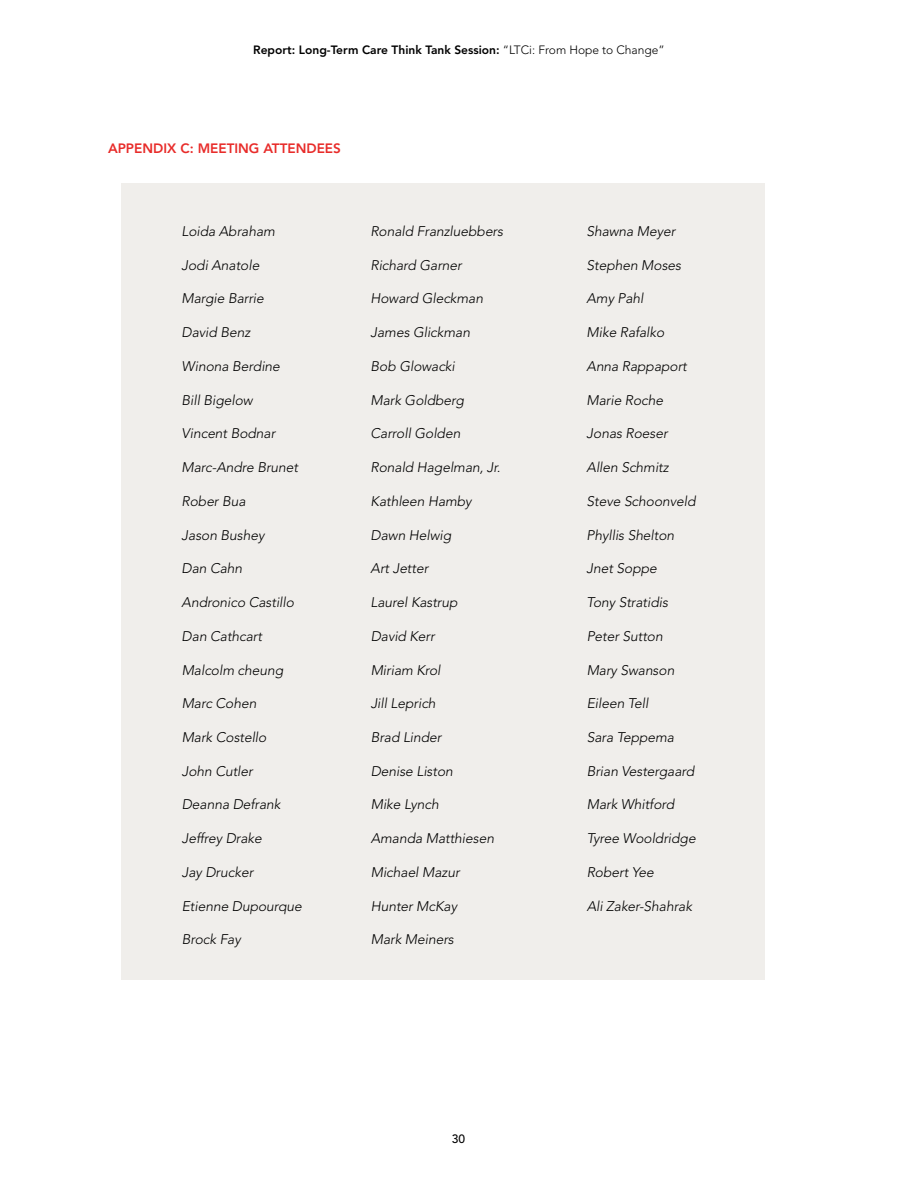
<style>
.page{position:relative;width:918px;height:1188px;background:#fff}
.page>*{position:absolute;margin:0;border:0;box-sizing:border-box;transform-origin:0 0}
.t1{font:italic 300 13.8px "Avenir";letter-spacing:-.005em;color:#000}
.t2{font:800 13.5px "Avenir";color:#e82c2a}
.t3{font:800 12px "Avenir";color:#000}
.t4{font:500 12px "Avenir";color:#000}
.s1{font-weight:300}
</style>
<div class="page">
<div style="left:122px;top:183px;width:643px;height:796px;background:#f0eeeb"></div>
<p class="t3" style="left:253px;top:43px;width:413px">Report: Long-Term Care Think Tank Session: <span class="s1">“LTCi: From Hope to Change”</span></p>
<p class="t2" style="left:108px;top:140px;width:10px">appendi</p>
<p class="t2" style="left:167px;top:140px;width:40px">x c: meetin</p>
<p class="t2" style="left:249px;top:140px;width:25px">g attendees</p>
<p class="t1" style="left:182px;top:223px;width:95px">Loida Abraham</p>
<p class="t1" style="left:371px;top:223px;width:134px">Ronald Franzluebbers</p>
<p class="t1" style="left:587px;top:223px;width:90px">Shawna Meyer</p>
<p class="t1" style="left:182px;top:257px;width:79px">Jodi Anatole</p>
<p class="t1" style="left:371px;top:257px;width:93px">Richard Garner</p>
<p class="t1" style="left:587px;top:257px;width:96px">Stephen Moses</p>
<p class="t1" style="left:182px;top:290px;width:84px">Margie Barrie</p>
<p class="t1" style="left:371px;top:290px;width:114px">Howard Gleckman</p>
<p class="t1" style="left:587px;top:290px;width:59px">Amy Pahl</p>
<p class="t1" style="left:182px;top:324px;width:70px">David Benz</p>
<p class="t1" style="left:371px;top:324px;width:101px">James Glickman</p>
<p class="t1" style="left:587px;top:324px;width:79px">Mike Rafalko</p>
<p class="t1" style="left:182px;top:358px;width:100px">Winona Berdine</p>
<p class="t1" style="left:371px;top:358px;width:86px">Bob Glowacki</p>
<p class="t1" style="left:587px;top:358px;width:102px">Anna Rappaport</p>
<p class="t1" style="left:182px;top:392px;width:73px">Bill Bigelow</p>
<p class="t1" style="left:371px;top:392px;width:95px">Mark Goldberg</p>
<p class="t1" style="left:587px;top:392px;width:78px">Marie Roche</p>
<p class="t1" style="left:182px;top:425px;width:95px">Vincent Bodnar</p>
<p class="t1" style="left:371px;top:425px;width:91px">Carroll Golden</p>
<p class="t1" style="left:587px;top:425px;width:83px">Jonas Roeser</p>
<p class="t1" style="left:182px;top:459px;width:118px">Marc-Andre Brunet</p>
<p class="t1" style="left:371px;top:459px;width:131px">Ronald Hagelman, Jr.</p>
<p class="t1" style="left:587px;top:459px;width:84px">Allen Schmitz</p>
<p class="t1" style="left:182px;top:493px;width:65px">Rober Bua</p>
<p class="t1" style="left:371px;top:493px;width:103px">Kathleen Hamby</p>
<p class="t1" style="left:587px;top:493px;width:111px">Steve Schoonveld</p>
<p class="t1" style="left:182px;top:527px;width:84px">Jason Bushey</p>
<p class="t1" style="left:371px;top:527px;width:82px">Dawn Helwig</p>
<p class="t1" style="left:587px;top:527px;width:89px">Phyllis Shelton</p>
<p class="t1" style="left:182px;top:560px;width:62px">Dan Cahn</p>
<p class="t1" style="left:371px;top:560px;width:59px">Art Jetter</p>
<p class="t1" style="left:587px;top:560px;width:72px">Jnet Soppe</p>
<p class="t1" style="left:182px;top:594px;width:114px">Andronico Castillo</p>
<p class="t1" style="left:371px;top:594px;width:88px">Laurel Kastrup</p>
<p class="t1" style="left:587px;top:594px;width:83px">Tony Stratidis</p>
<p class="t1" style="left:182px;top:628px;width:82px">Dan Cathcart</p>
<p class="t1" style="left:371px;top:628px;width:66px">David Kerr</p>
<p class="t1" style="left:587px;top:628px;width:78px">Peter Sutton</p>
<p class="t1" style="left:182px;top:662px;width:103px">Malcolm cheung</p>
<p class="t1" style="left:371px;top:662px;width:71px">Miriam Krol</p>
<p class="t1" style="left:587px;top:662px;width:89px">Mary Swanson</p>
<p class="t1" style="left:182px;top:695px;width:76px">Marc Cohen</p>
<p class="t1" style="left:371px;top:695px;width:66px">Jill Leprich</p>
<p class="t1" style="left:587px;top:695px;width:63px">Eileen Tell</p>
<p class="t1" style="left:182px;top:729px;width:86px">Mark Costello</p>
<p class="t1" style="left:371px;top:729px;width:72px">Brad Linder</p>
<p class="t1" style="left:587px;top:729px;width:89px">Sara Teppema</p>
<p class="t1" style="left:182px;top:763px;width:73px">John Cutler</p>
<p class="t1" style="left:371px;top:763px;width:84px">Denise Liston</p>
<p class="t1" style="left:587px;top:763px;width:109px">Brian Vestergaard</p>
<p class="t1" style="left:182px;top:797px;width:100px">Deanna Defrank</p>
<p class="t1" style="left:371px;top:797px;width:69px">Mike Lynch</p>
<p class="t1" style="left:587px;top:797px;width:89px">Mark Whitford</p>
<p class="t1" style="left:182px;top:830px;width:82px">Jeffrey Drake</p>
<p class="t1" style="left:371px;top:830px;width:125px">Amanda Matthiesen</p>
<p class="t1" style="left:587px;top:830px;width:110px">Tyree Wooldridge</p>
<p class="t1" style="left:182px;top:864px;width:73px">Jay Drucker</p>
<p class="t1" style="left:371px;top:864px;width:90px">Michael Mazur</p>
<p class="t1" style="left:587px;top:864px;width:69px">Robert Yee</p>
<p class="t1" style="left:182px;top:898px;width:122px">Etienne Dupourque</p>
<p class="t1" style="left:371px;top:898px;width:88px">Hunter McKay</p>
<p class="t1" style="left:587px;top:898px;width:107px">Ali Zaker-Shahrak</p>
<p class="t1" style="left:182px;top:932px;width:61px">Brock Fay</p>
<p class="t1" style="left:371px;top:932px;width:85px">Mark Meiners</p>
<p class="t4" style="left:452px;top:1132px;width:15px">30</p>
</div>
